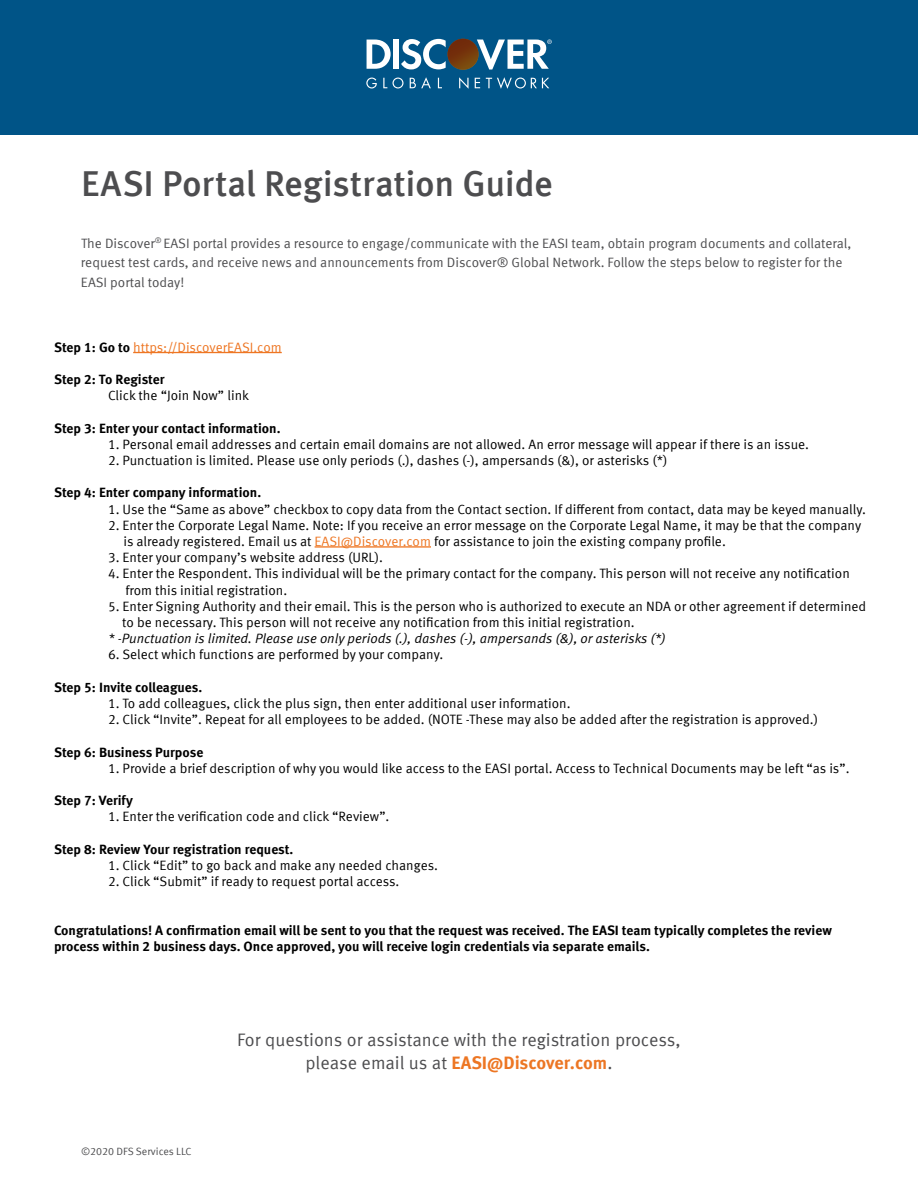
<style>
.page{position:relative;width:918px;height:1188px;background:#fff}
.page>*{position:absolute;margin:0;border:0;box-sizing:border-box;transform-origin:0 0}
.t1{font:500 36px "Meta Offc Pro";letter-spacing:-.01em;color:#4d4d4f}
.t2{font:18px/22.5px "Meta Offc Pro Norm";color:#4d4d4f;text-align:center}
.t3{font:13.5px/16.2px "Meta Offc Pro Norm";color:#000}
.t4{font:700 13.5px/16.2px "Meta Offc Pro";color:#000}
.t5{font:13.5px/19.5px "Meta Offc Pro Norm";color:#4d4d4f}
.t6{font:13.5px "Meta Offc Pro Norm Ita";color:#000}
.t7{font:13.5px "Meta Offc Pro Norm";color:#ee7623}
.t8{font:10.5px "Meta Offc Pro Norm";color:#4d4d4f}
.s1{font-family:"Meta Offc Pro";font-weight:700;color:#000}
.s2{color:#ee7623}
.s3{font-family:"Meta Offc Pro";font-weight:700;color:#ed7623}
.s4{font-family:"Meta Offc Pro";font-weight:700;color:#ec7624}
</style>
<div class="page">
<div style="left:0;top:0;width:918px;height:135px;background:#005487"></div>
<svg style="left:367px;top:40px;width:24px;height:29px"></svg>
<div style="left:393px;top:40px;width:6px;height:29px;background:#fff"></div>
<svg style="left:366px;top:78px;width:11px;height:10px"></svg>
<svg style="left:383px;top:78px;width:21px;height:10px"></svg>
<svg style="left:410px;top:77px;width:21px;height:11px"></svg>
<svg style="left:438px;top:78px;width:4px;height:10px"></svg>
<svg style="left:459px;top:77px;width:10px;height:12px"></svg>
<svg style="left:475px;top:78px;width:5px;height:10px"></svg>
<svg style="left:486px;top:77px;width:63px;height:12px"></svg>
<svg style="left:401px;top:39px;width:151px;height:31px"></svg>
<hr style="left:133px;top:352px;width:149px;height:1px;background:#ee7623">
<hr style="left:315px;top:546px;width:116px;height:2px;background:#ee7623">
<h1 class="t1" style="left:81px;top:156px;width:474px">EASI Portal Registration Guide</h1>
<p class="t5" style="left:81px;top:233px;width:772px">The Discover<sup>®</sup> EASI portal provides a resource to engage/communicate with the EASI team, obtain program documents and collateral, request test cards, and receive news and announcements from Discover® Global Network. Follow the steps below to register for the<br>EASI portal today!</p>
<p class="t7" style="left:54px;top:337px;width:229px"><span class="s1">Step 1: Go to</span> https://DiscoverEASI.com</p>
<p class="t4" style="left:54px;top:370px;width:112px">Step 2: To Register</p>
<p class="t3" style="left:108px;top:387px;width:142px">Click the “Join Now” link</p>
<p class="t4" style="left:54px;top:419px;width:228px">Step 3: Enter your contact information.</p>
<p class="t3" style="left:108px;top:435px;width:703px">1. Personal email addresses and certain email domains are not allowed. An error message will appear if there is an issue.</p>
<p class="t3" style="left:108px;top:451px;width:561px">2. Punctuation is limited. Please use only periods (.), dashes (-), ampersands (&amp;), or asterisks (*)</p>
<p class="t4" style="left:54px;top:484px;width:209px">Step 4: Enter company information.</p>
<p class="t3" style="left:108px;top:500px;width:760px">1. Use the “Same as above” checkbox to copy data from the Contact section. If different from contact, data may be keyed manually.</p>
<p class="t3" style="left:124px;top:516px;width:739px;text-indent:-16px">2. Enter the Corporate Legal Name. Note: If you receive an error message on the Corporate Legal Name, it may be that the company is already registered. Email us at <span class="s2">EASI@Discover.com</span> for assistance to join the existing company profile.</p>
<p class="t3" style="left:108px;top:549px;width:277px">3. Enter your company’s website address (URL).</p>
<p class="t3" style="left:125px;top:565px;width:726px;text-indent:-17px">4. Enter the Respondent. This individual will be the primary contact for the company. This person will not receive any notification from this initial registration.</p>
<p class="t3" style="left:122px;top:597px;width:745px;text-indent:-14px">5. Enter Signing Authority and their email. This is the person who is authorized to execute an NDA or other agreement if determined to be necessary. This person will not receive any notification from this initial registration.</p>
<p class="t6" style="left:108px;top:628px;width:559px">* -Punctuation is limited. Please use only periods (.), dashes (-), ampersands (&amp;), or asterisks (*)</p>
<p class="t3" style="left:108px;top:646px;width:337px">6. Select which functions are performed by your company.</p>
<p class="t4" style="left:54px;top:678px;width:150px">Step 5: Invite colleagues.</p>
<p class="t3" style="left:108px;top:694px;width:464px">1. To add colleagues, click the plus sign, then enter additional user information.</p>
<p class="t3" style="left:108px;top:711px;width:712px">2. Click “Invite”. Repeat for all employees to be added. (NOTE -These may also be added after the registration is approved.)</p>
<p class="t4" style="left:54px;top:743px;width:151px">Step 6: Business Purpose</p>
<p class="t3" style="left:108px;top:759px;width:743px">1. Provide a brief description of why you would like access to the EASI portal. Access to Technical Documents may be left “as is”.</p>
<p class="t4" style="left:54px;top:792px;width:80px">Step 7: Verify</p>
<p class="t3" style="left:108px;top:808px;width:283px">1. Enter the verification code and click “Review”.</p>
<p class="t4" style="left:54px;top:840px;width:241px">Step 8: Review Your registration request.</p>
<p class="t3" style="left:108px;top:856px;width:332px">1. Click “Edit” to go back and make any needed changes.</p>
<p class="t3" style="left:108px;top:873px;width:293px">2. Click “Submit” if ready to request portal access.</p>
<p class="t4" style="left:54px;top:921px;width:779px">Congratulations! A confirmation email will be sent to you that the request was received. The EASI team typically completes the review process within 2 business days. Once approved, you will receive login credentials via separate emails.</p>
<p class="t8" style="left:81px;top:1143px;width:112px">©2020 DFS Services LLC</p>
<h2 class="t2" style="left:237px;top:1028px;width:445px">For questions or assistance with the registration process, please email us at <span class="s3">EASI@Di</span><span class="s4">scover.com</span>.</h2>
</div>
